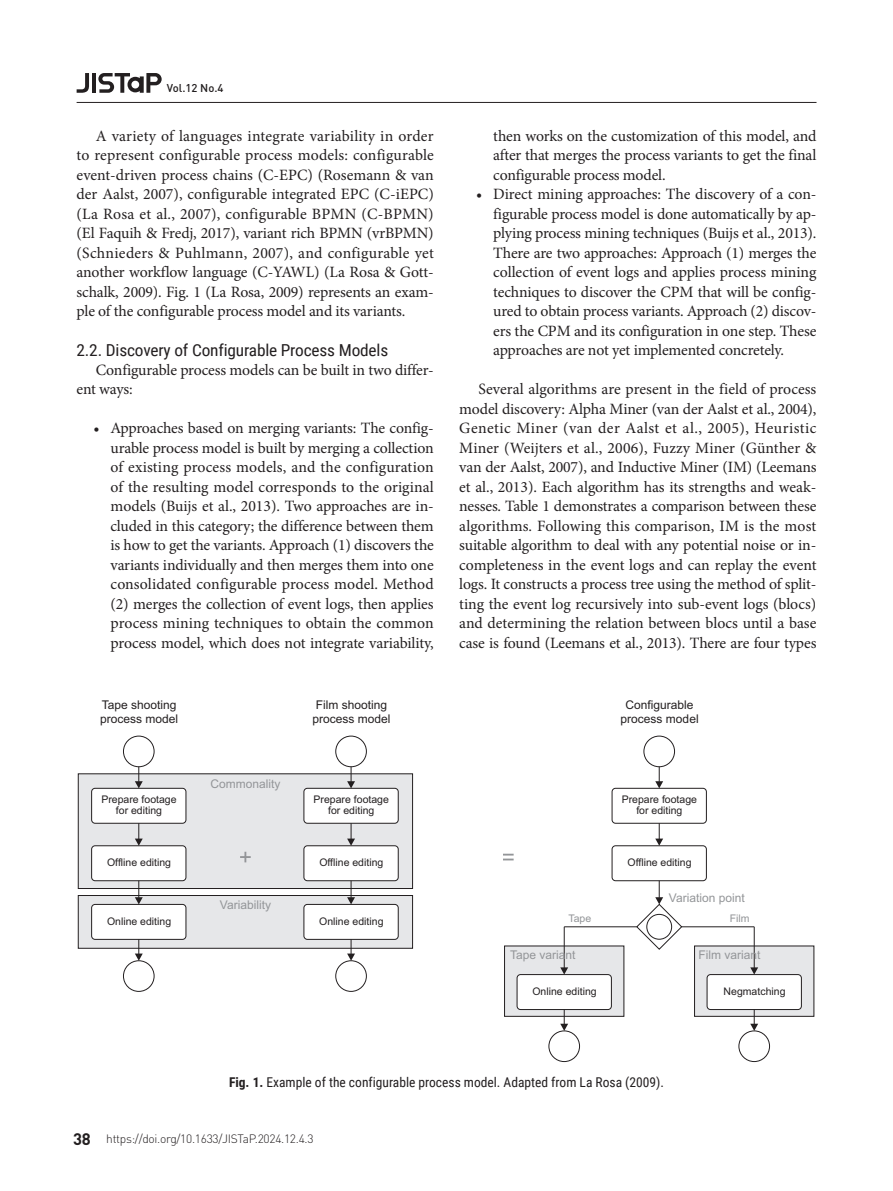
<style>
.page{position:relative;width:893px;height:1191px;background:#fff}
.page>*{position:absolute;margin:0;border:0;box-sizing:border-box;transform-origin:0 0}
.t1{font:16.5px "Roboto Condensed";letter-spacing:-.01em;color:#231f20;scale:1.05 1}
.t2{font:700 16.5px "DIN Pro";color:#231f20}
.t3{font:15.75px/19.5px "Minion Pro";letter-spacing:-.01em;color:#231f20;text-align:justify}
.t4{font:13.5px "Roboto Condensed";color:#231f20}
.t5{font:12px/13.4px "Arial";color:#231f20}
.t6{font:12px "Arial";color:#939598}
.t7{font:300 12px "DIN Pro";letter-spacing:-.025em;color:#231f20}
.t8{font:500 11.25px "DIN Pro";color:#231f20}
.t9{font:10.5px/11.7px "Arial";color:#231f20;text-align:center}
.t10{font:10.5px "Arial";color:#939598}
.s1{font-weight:700}
</style>
<div class="page">
<hr style="left:77px;top:102px;width:739px;height:1px;background:#231f20">
<hr style="left:92px;top:73px;width:4px;height:20px;background:#231f20">
<svg style="left:77px;top:73px;width:12px;height:20px"></svg>
<svg style="left:98px;top:73px;width:64px;height:20px"></svg>
<div style="left:78px;top:773px;width:335px;height:116px;background:#e6e7e9;border:1px solid #231f20"></div>
<div style="left:78px;top:895px;width:335px;height:53px;background:#e6e7e9;border:1px solid #231f20"></div>
<div style="left:92px;top:788px;width:94px;height:35px;background:#fff;border-radius:3px"></div>
<div style="left:91px;top:788px;width:95px;height:35px;border:1px solid #231f20;border-radius:3px"></div>
<div style="left:92px;top:845px;width:94px;height:35px;background:#fff;border-radius:3px"></div>
<div style="left:91px;top:845px;width:95px;height:36px;border:1px solid #231f20;border-radius:3px"></div>
<div style="left:92px;top:904px;width:94px;height:35px;background:#fff;border-radius:3px"></div>
<div style="left:91px;top:904px;width:95px;height:35px;border:1px solid #231f20;border-radius:3px"></div>
<div style="left:123px;top:735px;width:32px;height:32px;border:1px solid #231f20;border-radius:50%"></div>
<svg style="left:135px;top:766px;width:8px;height:22px"></svg>
<svg style="left:135px;top:823px;width:8px;height:22px"></svg>
<svg style="left:135px;top:880px;width:8px;height:24px"></svg>
<div style="left:123px;top:960px;width:32px;height:31px;border:1px solid #231f20;border-radius:50%"></div>
<svg style="left:135px;top:939px;width:8px;height:21px"></svg>
<div style="left:304px;top:788px;width:94px;height:35px;background:#fff;border-radius:3px"></div>
<div style="left:303px;top:788px;width:96px;height:35px;border:1px solid #231f20;border-radius:3px"></div>
<div style="left:304px;top:845px;width:94px;height:35px;background:#fff;border-radius:3px"></div>
<div style="left:303px;top:845px;width:96px;height:36px;border:1px solid #231f20;border-radius:3px"></div>
<div style="left:304px;top:904px;width:94px;height:35px;background:#fff;border-radius:3px"></div>
<div style="left:303px;top:904px;width:96px;height:35px;border:1px solid #231f20;border-radius:3px"></div>
<div style="left:335px;top:735px;width:32px;height:32px;border:1px solid #231f20;border-radius:50%"></div>
<svg style="left:347px;top:766px;width:8px;height:22px"></svg>
<svg style="left:347px;top:823px;width:8px;height:22px"></svg>
<svg style="left:347px;top:880px;width:8px;height:24px"></svg>
<div style="left:335px;top:960px;width:32px;height:31px;border:1px solid #231f20;border-radius:50%"></div>
<svg style="left:347px;top:939px;width:8px;height:21px"></svg>
<svg style="left:240px;top:851px;width:11px;height:11px"></svg>
<svg style="left:503px;top:853px;width:11px;height:7px"></svg>
<div style="left:612px;top:788px;width:95px;height:35px;border:1px solid #231f20;border-radius:3px"></div>
<div style="left:612px;top:845px;width:95px;height:36px;border:1px solid #231f20;border-radius:3px"></div>
<div style="left:643px;top:735px;width:32px;height:32px;border:1px solid #231f20;border-radius:50%"></div>
<svg style="left:655px;top:766px;width:8px;height:22px"></svg>
<svg style="left:655px;top:823px;width:8px;height:22px"></svg>
<div style="left:504px;top:945px;width:120px;height:71px;background:#e6e7e9"></div>
<div style="left:517px;top:974px;width:94px;height:35px;background:#fff;border-radius:3px"></div>
<div style="left:517px;top:974px;width:95px;height:36px;border:1px solid #231f20;border-radius:3px"></div>
<div style="left:548px;top:1030px;width:32px;height:32px;border:1px solid #231f20;border-radius:50%"></div>
<svg style="left:560px;top:1009px;width:8px;height:22px"></svg>
<hr style="left:564px;top:926px;width:1px;height:42px;background:#231f20">
<svg style="left:560px;top:967px;width:8px;height:7px"></svg>
<svg style="left:636px;top:880px;width:47px;height:70px"></svg>
<hr style="left:564px;top:926px;width:73px;height:1px;background:#231f20">
<div style="left:694px;top:945px;width:120px;height:71px;background:#e6e7e9"></div>
<div style="left:707px;top:974px;width:94px;height:35px;background:#fff;border-radius:3px"></div>
<div style="left:707px;top:974px;width:95px;height:36px;border:1px solid #231f20;border-radius:3px"></div>
<div style="left:738px;top:1030px;width:32px;height:32px;border:1px solid #231f20;border-radius:50%"></div>
<svg style="left:750px;top:1009px;width:8px;height:22px"></svg>
<hr style="left:754px;top:926px;width:1px;height:42px;background:#231f20">
<svg style="left:750px;top:967px;width:8px;height:7px"></svg>
<hr style="left:682px;top:926px;width:72px;height:1px;background:#231f20">
<div style="left:647px;top:914px;width:25px;height:25px;background:#fff;border-radius:50%"></div>
<div style="left:646px;top:914px;width:26px;height:25px;border:1px solid #231f20;border-radius:50%"></div>
<p class="t8" style="left:167px;top:80px;width:58px">Vol.12 No.4</p>
<p class="t3" style="left:77px;top:126px;width:359px;text-indent:19px">A variety of languages integrate variability in order to represent configurable process models: configurable event-driven process chains (C-EPC) (Rosemann &amp; van der Aalst, 2007), configurable integrated EPC (C-iEPC) (La Rosa et al., 2007), configurable BPMN (C-BPMN) (El Faquih &amp; Fredj, 2017), variant rich BPMN (vrBPMN) (Schnieders &amp; Puhlmann, 2007), and configurable yet another workflow language (C-YAWL) (La Rosa &amp; Gott&shy;schalk, 2009). Fig. 1 (La Rosa, 2009) represents an exam&shy;ple of the configurable process model and its variants.</p>
<p class="t1" style="left:77px;top:339px;width:298px">2.2. Discovery of Configurable Process Models</p>
<p class="t3" style="left:77px;top:360px;width:359px;text-indent:19px">Configurable process models can be built in two differ&shy;ent ways:</p>
<p class="t3" style="left:111px;top:418px;width:325px;text-indent:-17px">• Approaches based on merging variants: The config&shy;urable process model is built by merging a collection of existing process models, and the configuration of the resulting model corresponds to the original models (Buijs et al., 2013). Two approaches are in&shy;cluded in this category; the difference between them is how to get the variants. Approach (1) discovers the variants individually and then merges them into one consolidated configurable process model. Method (2) merges the collection of event logs, then applies process mining techniques to obtain the common process model, which does not integrate variability,</p>
<p class="t3" style="left:493px;top:126px;width:325px">then works on the customization of this model, and after that merges the process variants to get the final configurable process model.</p>
<p class="t3" style="left:493px;top:184px;width:325px;text-indent:-17px">• Direct mining approaches: The discovery of a con&shy;figurable process model is done automatically by ap&shy;plying process mining techniques (Buijs et al., 2013).<br>There are two approaches: Approach (1) merges the collection of event logs and applies process mining techniques to discover the CPM that will be config&shy;ured to obtain process variants. Approach (2) discov&shy;ers the CPM and its configuration in one step. These approaches are not yet implemented concretely.</p>
<p class="t3" style="left:459px;top:379px;width:359px;text-indent:19px">Several algorithms are present in the field of process model discovery: Alpha Miner (van der Aalst et al., 2004), Genetic Miner (van der Aalst et al., 2005), Heuristic Miner (Weijters et al., 2006), Fuzzy Miner (Günther &amp; van der Aalst, 2007), and Inductive Miner (IM) (Leemans et al., 2013). Each algorithm has its strengths and weak&shy;nesses. Table 1 demonstrates a comparison between these algorithms. Following this comparison, IM is the most suitable algorithm to deal with any potential noise or in&shy;completeness in the event logs and can replay the event logs. It constructs a process tree using the method of split&shy;ting the event log recursively into sub-event logs (blocs) and determining the relation between blocs until a base case is found (Leemans et al., 2013). There are four types</p>
<p class="t5" style="left:100px;top:699px;width:80px">Tape shooting process model</p>
<p class="t5" style="left:312px;top:699px;width:80px">Film shooting process model</p>
<p class="t5" style="left:621px;top:699px;width:80px;text-align:center">Configurable process model</p>
<p class="t6" style="left:210px;top:779px;width:72px">Commonality</p>
<p class="t9" style="left:101px;top:794px;width:77px">Prepare footage for editing</p>
<p class="t9" style="left:314px;top:794px;width:77px">Prepare footage for editing</p>
<p class="t9" style="left:622px;top:794px;width:77px">Prepare footage for editing</p>
<p class="t9" style="left:107px;top:857px;width:66px">Offline editing</p>
<p class="t9" style="left:319px;top:857px;width:66px">Offline editing</p>
<p class="t9" style="left:628px;top:857px;width:66px">Offline editing</p>
<p class="t6" style="left:220px;top:900px;width:53px">Variability</p>
<p class="t6" style="left:669px;top:893px;width:77px">Variation point</p>
<p class="t9" style="left:107px;top:916px;width:66px">Online editing</p>
<p class="t9" style="left:319px;top:916px;width:66px">Online editing</p>
<p class="t10" style="left:569px;top:914px;width:24px">Tape</p>
<p class="t10" style="left:730px;top:914px;width:21px">Film</p>
<p class="t6" style="left:510px;top:950px;width:67px">Tape variant</p>
<p class="t6" style="left:698px;top:950px;width:64px">Film variant</p>
<p class="t9" style="left:532px;top:986px;width:66px">Online editing</p>
<p class="t9" style="left:724px;top:986px;width:63px">Negmatching</p>
<p class="t2" style="left:73px;top:1127px;width:19px">38</p>
<p class="t4" style="left:229px;top:1072px;width:436px"><span class="s1">Fig. 1.</span> Example of the configurable process model. Adapted from La Rosa (2009).</p>
<p class="t7" style="left:106px;top:1130px;width:209px">https://doi.org/10.1633/JISTaP.2024.12.4.3</p>
</div>
